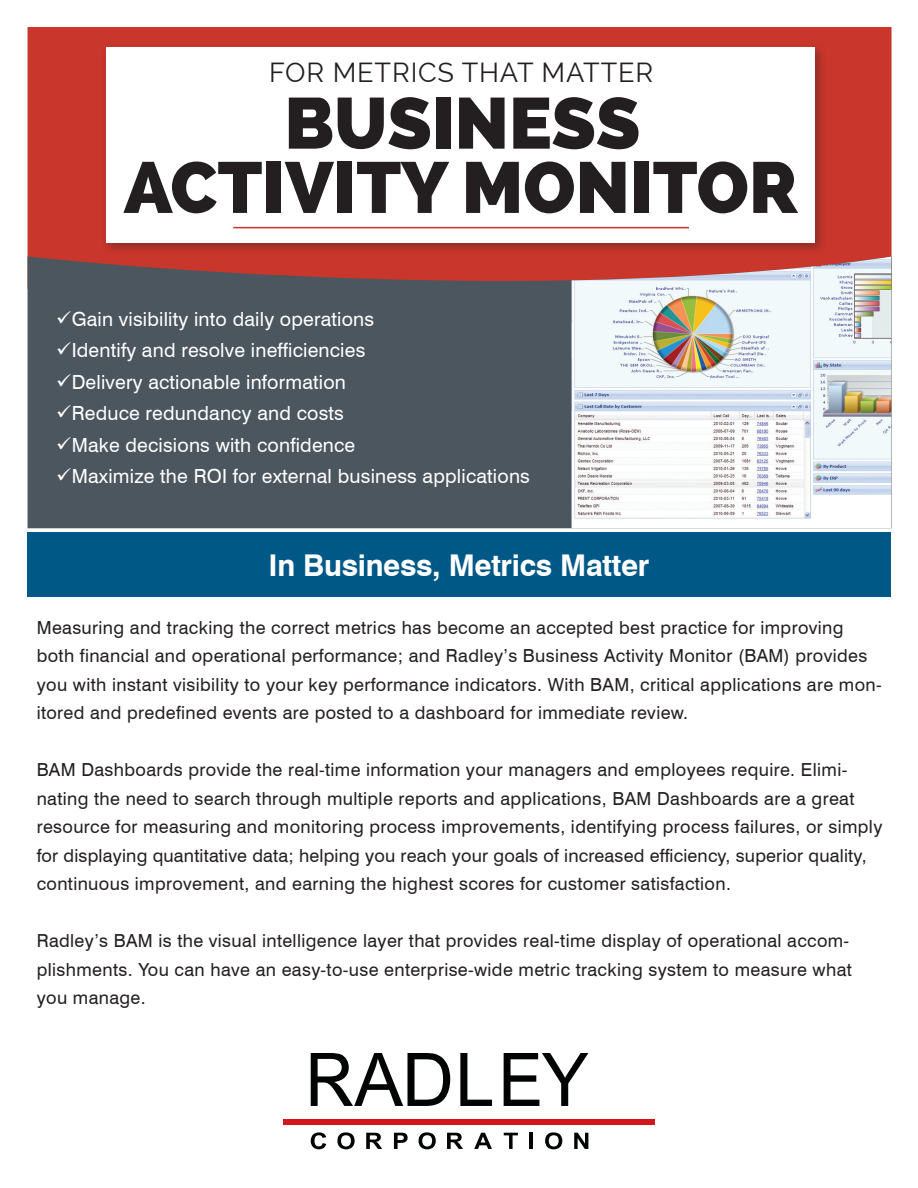
<style>
.page{position:relative;width:918px;height:1188px;background:#fff}
.page>*{position:absolute;margin:0;border:0;box-sizing:border-box;transform-origin:0 0}
.t1{font:800 72px "Raleway";color:#231f20}
.t2{font:700 30px "Swiss 721 BT";letter-spacing:-.01em;color:#fff}
.t3{font:27px "Raleway";letter-spacing:.03em;color:#231f20}
.t4{font:19.5px "Swiss 721 BT";letter-spacing:.01em;color:#fff}
.t5{font:18px/28.5px "Swiss 721 BT";letter-spacing:.02em;color:#231f20}
</style>
<div class="page">
<div style="left:28px;top:27px;width:864px;height:229px;background:#c9362b"></div>
<svg style="left:311px;top:1053px;width:139px;height:53px"></svg>
<svg style="left:460px;top:1053px;width:32px;height:53px"></svg>
<svg style="left:504px;top:1053px;width:84px;height:53px"></svg>
<div style="left:283px;top:1119px;width:371px;height:6px;background:#d1161e"></div>
<svg style="left:311px;top:1132px;width:15px;height:17px"></svg>
<svg style="left:337px;top:1132px;width:18px;height:17px"></svg>
<svg style="left:366px;top:1133px;width:16px;height:16px"></svg>
<svg style="left:394px;top:1133px;width:14px;height:16px"></svg>
<svg style="left:419px;top:1132px;width:17px;height:17px"></svg>
<svg style="left:447px;top:1133px;width:16px;height:16px"></svg>
<svg style="left:474px;top:1133px;width:18px;height:16px"></svg>
<svg style="left:504px;top:1133px;width:14px;height:16px"></svg>
<hr style="left:530px;top:1133px;width:3px;height:16px;background:#020404">
<svg style="left:545px;top:1132px;width:17px;height:17px"></svg>
<svg style="left:574px;top:1133px;width:14px;height:16px"></svg>
<svg style="left:28px;top:256px;width:864px;height:272px;fill:#4c565f"></svg>
<img style="left:572px;top:257px;width:319px;height:271px">
<div style="left:102px;top:43px;width:725px;height:213px;background:#231f20;opacity:.35"></div>
<div style="left:106px;top:48px;width:708px;height:195px;background:#fff"></div>
<hr style="left:233px;top:227px;width:456px;height:1px;background:#c9362b">
<div style="left:27px;top:532px;width:864px;height:65px;background:#005887"></div>
<p class="t3" style="left:269px;top:56px;width:386px">FOR METRICS THAT MATTER</p>
<p class="t1" style="left:284px;top:82px;width:357px">BUSINESS</p>
<p class="t1" style="left:124px;top:146px;width:676px">ACTIVITY MONITOR</p>
<p class="t4" style="left:56px;top:307px;width:320px">✓Gain visibility into daily operations</p>
<p class="t4" style="left:56px;top:338px;width:311px">✓Identify and resolve inefficiencies</p>
<p class="t4" style="left:56px;top:370px;width:291px">✓Delivery actionable information</p>
<p class="t4" style="left:56px;top:401px;width:289px">✓Reduce redundancy and costs</p>
<p class="t4" style="left:56px;top:433px;width:301px">✓Make decisions with confidence</p>
<p class="t4" style="left:56px;top:464px;width:475px">✓Maximize the ROI for external business applications</p>
<p class="t2" style="left:269px;top:547px;width:382px">In Business, Metrics Matter</p>
<p class="t5" style="left:37px;top:613px;width:847px">Measuring and tracking the correct metrics has become an accepted best practice for improving both financial and operational performance; and Radley’s Business Activity Monitor (BAM) provides you with instant visibility to your key performance indicators. With BAM, critical applications are mon&shy;itored and predefined events are posted to a dashboard for immediate review.</p>
<p class="t5" style="left:37px;top:755px;width:847px">BAM Dashboards provide the real-time information your managers and employees require. Elimi&shy;nating the need to search through multiple reports and applications, BAM Dashboards are a great resource for measuring and monitoring process improvements, identifying process failures, or simply for displaying quantitative data; helping you reach your goals of increased efficiency, superior quality, continuous improvement, and earning the highest scores for customer satisfaction.</p>
<p class="t5" style="left:37px;top:926px;width:817px">Radley’s BAM is the visual intelligence layer that provides real-time display of operational accom&shy;plishments. You can have an easy-to-use enterprise-wide metric tracking system to measure what you manage.</p>
</div>
